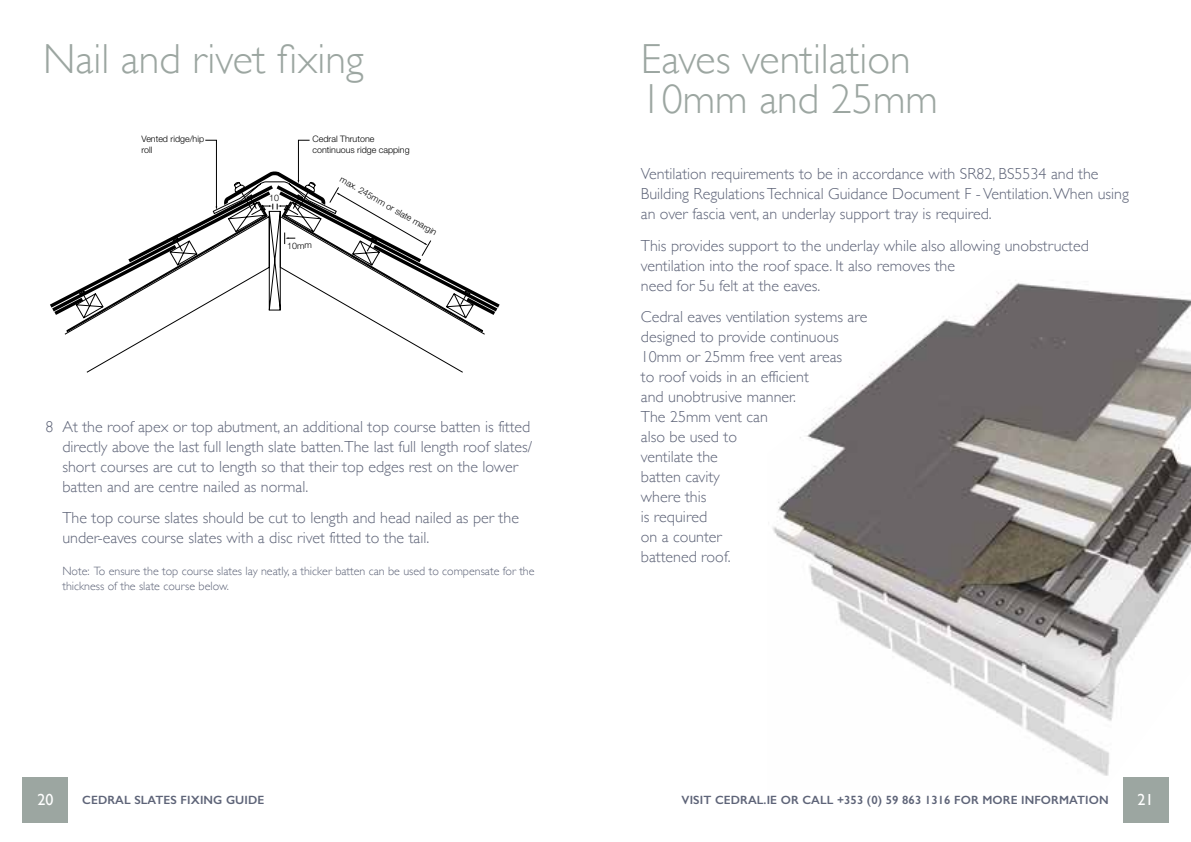
<style>
.page{position:relative;width:1191px;height:842px;background:#fff}
.page>*{position:absolute;margin:0;border:0;box-sizing:border-box;transform-origin:0 0}
.t1{font:300 42px/40px "Gill Sans";color:#9ca6a1}
.t2{font:300 16px/20px "Gill Sans";color:#5e6478}
.t3{font:16px "Gill Sans";color:#fff}
.t4{font:300 12px/15px "Gill Sans";color:#5e6478}
.t5{font:600 12px "Gill Sans";letter-spacing:.01em;color:#5e6478}
.t6{font:300 8.8px/10.8px "Helvetica Neue";letter-spacing:-.005em;color:#000}
</style>
<div class="page">
<div style="left:23px;top:777px;width:45px;height:45px;background:#9ca6a1"></div>
<div style="left:1123px;top:777px;width:45px;height:45px;background:#9ca6a1"></div>
<svg style="left:50px;top:140px;width:449px;height:232px"></svg>
<img style="left:772px;top:282px;width:419px;height:508px">
<h1 class="t1" style="left:43px;top:37px;width:322px">Nail and rivet fixing</h1>
<p class="t6" style="left:142px;top:133px;width:64px">Vented ridge/hip roll</p>
<p class="t6" style="left:312px;top:133px;width:99px">Cedral Thrutone continuous ridge capping</p>
<p class="t6" style="left:269px;top:192px;width:11px">10</p>
<p class="t6" style="left:287px;top:239px;width:26px">10mm</p>
<p class="t6" style="left:344px;top:173px;width:112px;rotate:30deg">max. 245mm or slate margin</p>
<p class="t2" style="left:62px;top:416px;width:471px;text-indent:-17px">8 At the roof apex or top abutment, an additional top course batten is fitted directly above the last full length slate batten.The last full length roof slates/ short courses are cut to length so that their top edges rest on the lower batten and are centre nailed as normal.</p>
<p class="t2" style="left:62px;top:507px;width:458px">The top course slates should be cut to length and head nailed as per the under-eaves course slates with a disc rivet fitted to the tail.</p>
<p class="t4" style="left:62px;top:563px;width:474px">Note: To ensure the top course slates lay neatly, a thicker batten can be used to compensate for the thickness of the slate course below.</p>
<h1 class="t1" style="left:641px;top:37px;width:298px">Eaves ventilation<br>10mm and 25mm</h1>
<p class="t2" style="left:641px;top:163px;width:489px">Ventilation requirements to be in accordance with SR82, BS5534 and the<br>Building Regulations Technical Guidance Document F - Ventilation. When using an over fascia vent, an underlay support tray is required.</p>
<p class="t2" style="left:641px;top:235px;width:449px">This provides support to the underlay while also allowing unobstructed ventilation into the roof space. It also removes the<br>need for 5u felt at the eaves.</p>
<p class="t2" style="left:641px;top:306px;width:228px">Cedral eaves ventilation systems are designed to provide continuous<br>10mm or 25mm free vent areas<br>to roof voids in an efficient<br>and unobtrusive manner.<br>The 25mm vent can<br>also be used to<br>ventilate the<br>batten cavity<br>where this<br>is required<br>on a counter<br>battened roof.</p>
<p class="t3" style="left:37px;top:791px;width:17px">20</p>
<p class="t5" style="left:82px;top:793px;width:184px">CEDRAL SLATES FIXING GUIDE</p>
<p class="t5" style="left:681px;top:793px;width:429px">VISIT CEDRAL.IE OR CALL +353 (0) 59 863 1316 FOR MORE INFORMATION</p>
<p class="t3" style="left:1137px;top:791px;width:17px">21</p>
</div>
